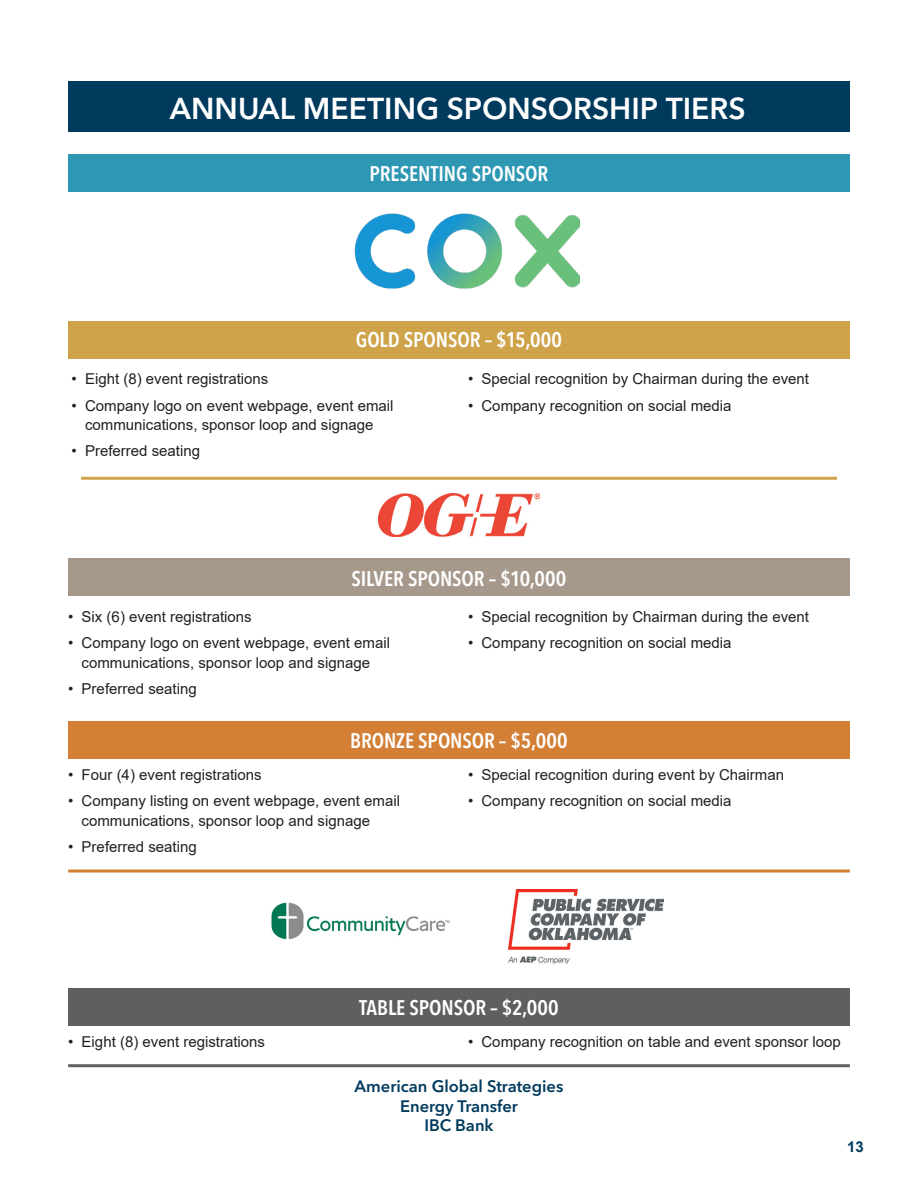
<style>
.page{position:relative;width:918px;height:1188px;background:#fff}
.page>*{position:absolute;margin:0;border:0;box-sizing:border-box;transform-origin:0 0}
.Heading{font:600 30px "Avenir Next LT Pro";color:#fff}
.Subhead{font:600 condensed 21px "Avenir Next LT Pro";letter-spacing:-.005em;color:#fff}
.t1{font:600 16.5px "Avenir Next LT Pro";color:#003a5d}
.t2{font:15px/19.5px "Arial";color:#231f20;text-align:center}
.t3{font:700 15px "Arial";color:#003a5d}
</style>
<div class="page">
<div style="left:68px;top:82px;width:782px;height:50px;background:#003a5d"></div>
<div style="left:68px;top:154px;width:782px;height:37px;background:#2e97b4"></div>
<div style="left:68px;top:321px;width:782px;height:37px;background:#cea349"></div>
<div style="left:68px;top:558px;width:782px;height:37px;background:#a6988b"></div>
<div style="left:68px;top:722px;width:782px;height:37px;background:#d37f35"></div>
<div style="left:68px;top:989px;width:782px;height:37px;background:#5f5f62"></div>
<img style="left:508px;top:889px;width:156px;height:74px">
<hr style="left:68px;top:870px;width:782px;height:3px;background:#d37f35">
<hr style="left:68px;top:1064px;width:782px;height:3px;background:#5f5f62">
<hr style="left:81px;top:477px;width:756px;height:3px;background:#cea349">
<img style="left:379px;top:494px;width:160px;height:42px">
<img style="left:271px;top:902px;width:179px;height:38px">
<img style="left:355px;top:213px;width:225px;height:76px">
<p class="Heading" style="left:170px;top:90px;width:577px">ANNUAL MEETING SPONSORSHIP TIERS</p>
<p class="Subhead" style="left:370px;top:161px;width:180px">PRESENTING SPONSOR</p>
<p class="Subhead" style="left:356px;top:327px;width:208px">GOLD SPONSOR – $15,000</p>
<p class="t2" style="left:72px;top:369px;width:198px">• Eight (8) event registrations</p>
<p class="t2" style="left:72px;top:396px;width:323px">• Company logo on event webpage, event email communications, sponsor loop and signage</p>
<p class="t2" style="left:72px;top:441px;width:130px">• Preferred seating</p>
<p class="t2" style="left:468px;top:369px;width:343px">• Special recognition by Chairman during the event</p>
<p class="t2" style="left:468px;top:396px;width:265px">• Company recognition on social media</p>
<p class="Subhead" style="left:352px;top:566px;width:216px">SILVER SPONSOR – $10,000</p>
<p class="t2" style="left:68px;top:607px;width:185px">• Six (6) event registrations</p>
<p class="t2" style="left:68px;top:633px;width:323px">• Company logo on event webpage, event email communications, sponsor loop and signage</p>
<p class="t2" style="left:68px;top:679px;width:130px">• Preferred seating</p>
<p class="t2" style="left:468px;top:607px;width:343px">• Special recognition by Chairman during the event</p>
<p class="t2" style="left:468px;top:633px;width:265px">• Company recognition on social media</p>
<p class="Subhead" style="left:350px;top:728px;width:219px">BRONZE SPONSOR – $5,000</p>
<p class="t2" style="left:68px;top:765px;width:195px">• Four (4) event registrations</p>
<p class="t2" style="left:82px;top:791px;width:320px;text-align:left;text-indent:-14px">• Company listing on event webpage, event email communications, sponsor loop and signage</p>
<p class="t2" style="left:68px;top:837px;width:130px">• Preferred seating</p>
<p class="t2" style="left:468px;top:765px;width:318px">• Special recognition during event by Chairman</p>
<p class="t2" style="left:468px;top:791px;width:265px">• Company recognition on social media</p>
<p class="Subhead" style="left:359px;top:995px;width:201px">TABLE SPONSOR – $2,000</p>
<p class="t2" style="left:68px;top:1032px;width:198px">• Eight (8) event registrations</p>
<p class="t2" style="left:468px;top:1032px;width:374px">• Company recognition on table and event sponsor loop</p>
<p class="t1" style="left:355px;top:1076px;width:210px">American Global Strategies</p>
<p class="t1" style="left:400px;top:1096px;width:119px">Energy Transfer</p>
<p class="t1" style="left:424px;top:1116px;width:71px">IBC Bank</p>
<p class="t3" style="left:847px;top:1137px;width:18px">13</p>
</div>
